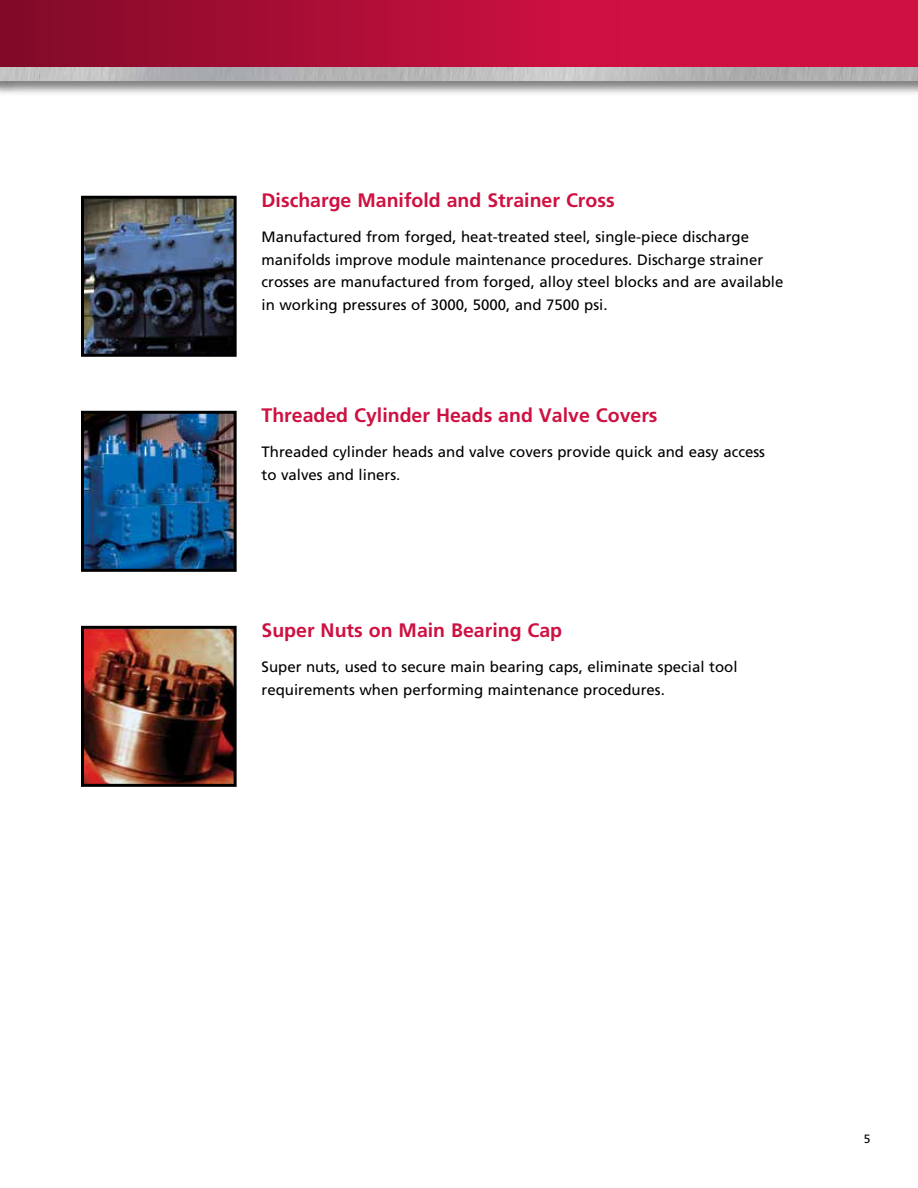
<style>
.page{position:relative;width:918px;height:1188px;background:#fff}
.page>*{position:absolute;margin:0;border:0;box-sizing:border-box;transform-origin:0 0}
.t1{font:700 19.5px "Frutiger LT Std";color:#ce1141}
.t2{font:15px/22.5px "Frutiger LT Std";color:#000}
.t3{font:12px "Frutiger LT Std";color:#000}
</style>
<div class="page">
<div style="left:0;top:0;width:918px;height:68px;background:#ce1141"></div>
<div style="left:0;top:0;width:621px;height:68px;background:linear-gradient(to right,#800a28,#d31142)"></div>
<div style="left:0;top:66px;width:918px;height:30px;background:#000;opacity:.5"></div>
<img style="left:0;top:68px;width:918px;height:13px">
<img style="left:85px;top:200px;width:148px;height:153px">
<div style="left:81px;top:196px;width:156px;height:161px;border:3px solid #000"></div>
<img style="left:85px;top:415px;width:148px;height:153px">
<div style="left:81px;top:411px;width:156px;height:161px;border:3px solid #000"></div>
<img style="left:85px;top:630px;width:148px;height:153px">
<div style="left:81px;top:626px;width:156px;height:161px;border:3px solid #000"></div>
<h1 class="t1" style="left:262px;top:189px;width:355px">Discharge Manifold and Strainer Cross</h1>
<p class="t2" style="left:262px;top:226px;width:523px">Manufactured from forged, heat-treated steel, single-piece discharge manifolds improve module maintenance procedures. Discharge strainer crosses are manufactured from forged, alloy steel blocks and are available in working pressures of 3000, 5000, and 7500 psi.</p>
<h1 class="t1" style="left:262px;top:404px;width:398px">Threaded Cylinder Heads and Valve Covers</h1>
<p class="t2" style="left:262px;top:441px;width:505px">Threaded cylinder heads and valve covers provide quick and easy access to valves and liners.</p>
<h1 class="t1" style="left:262px;top:619px;width:302px">Super Nuts on Main Bearing Cap</h1>
<p class="t2" style="left:262px;top:656px;width:477px">Super nuts, used to secure main bearing caps, eliminate special tool requirements when performing maintenance procedures.</p>
<p class="t3" style="left:864px;top:1132px;width:8px">5</p>
</div>
